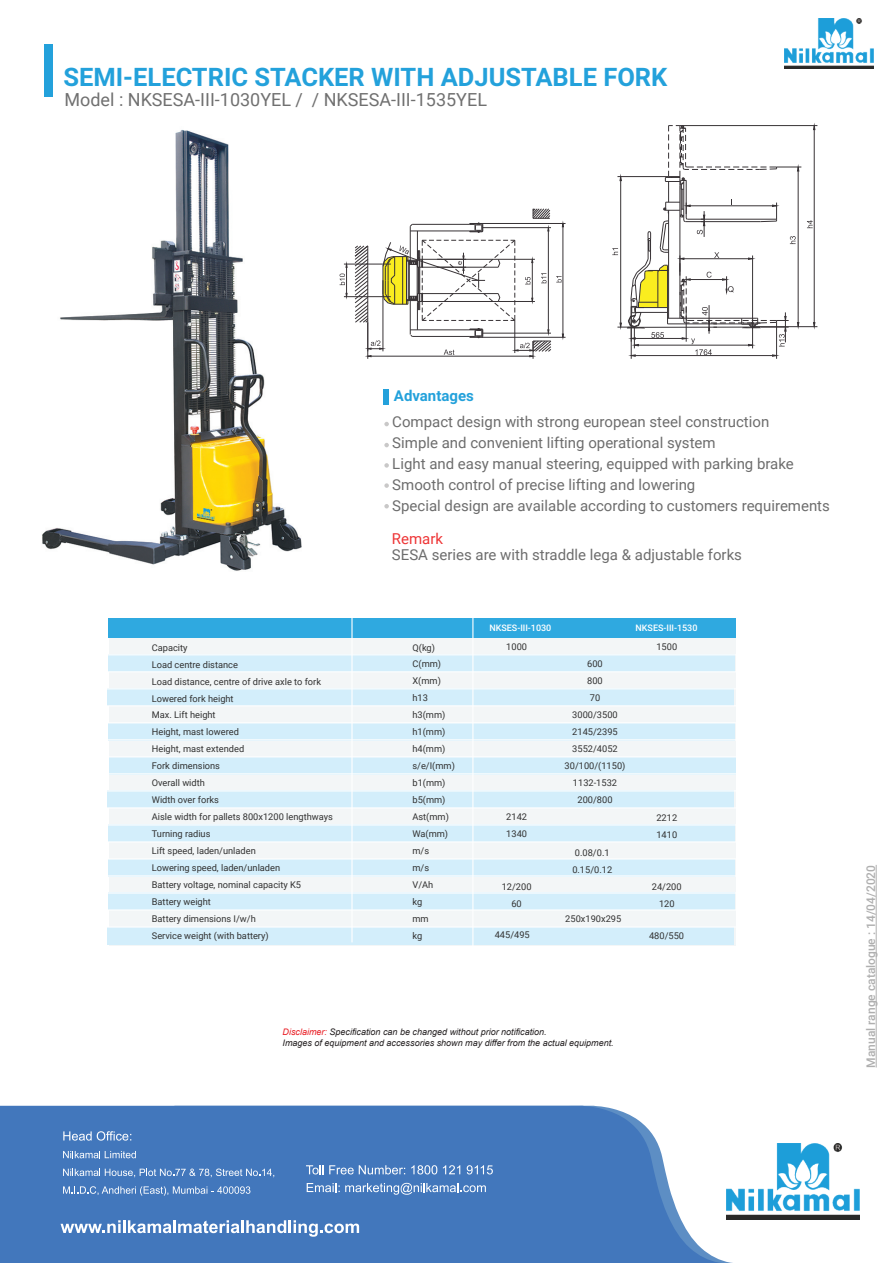
<style>
.page{position:relative;width:893px;height:1263px;background:#fff}
.page>*{position:absolute;margin:0;border:0;box-sizing:border-box;transform-origin:0 0}
.t1{font:700 25.5px "Roboto";color:#23a1db}
.t2{font:18px "Roboto";color:#707070}
.t3{font:15px/21px "Roboto";color:#6d6d6d}
.t4{font:700 15px "Roboto";color:#23a1db}
.t5{font:15px "Roboto";color:#ee3536}
.t6{font:500 12px "Roboto";color:#afafaf}
.t7{font:9.3px/17px "Roboto";color:#313131}
.t8{font:italic 9px/10.8px "Arial";color:#231f20}
.t9{font:500 9px "Roboto";color:#fff}
.s1{color:#e91d24}
</style>
<div class="page">
<svg style="left:0;top:1106px;width:726px;height:157px;background:#5383c2"></svg>
<svg style="left:63px;top:1131px;width:68px;height:9px"></svg>
<svg style="left:63px;top:1151px;width:73px;height:7px"></svg>
<svg style="left:63px;top:1168px;width:211px;height:9px;background:#6d96cb"></svg>
<svg style="left:63px;top:1186px;width:187px;height:10px;background:#6a94ca"></svg>
<svg style="left:306px;top:1165px;width:99px;height:9px"></svg>
<svg style="left:411px;top:1165px;width:26px;height:9px"></svg>
<svg style="left:443px;top:1165px;width:17px;height:9px"></svg>
<svg style="left:467px;top:1165px;width:26px;height:9px"></svg>
<svg style="left:307px;top:1183px;width:179px;height:12px;background:#7199cc"></svg>
<svg style="left:61px;top:1220px;width:298px;height:17px"></svg>
<img style="left:726px;top:1144px;width:133px;height:75px">
<hr style="left:876px;top:865px;width:1px;height:202px;background:#afafaf">
<svg style="left:384px;top:422px;width:5px;height:4px"></svg>
<svg style="left:384px;top:443px;width:5px;height:4px"></svg>
<svg style="left:384px;top:463px;width:5px;height:5px"></svg>
<svg style="left:384px;top:483px;width:5px;height:5px"></svg>
<svg style="left:384px;top:504px;width:5px;height:4px"></svg>
<div style="left:109px;top:637px;width:626px;height:309px;background:#f3f6f7"></div>
<div style="left:108px;top:655px;width:626px;height:17px;background:#d3eefb"></div>
<div style="left:108px;top:689px;width:626px;height:17px;background:#d3eefb"></div>
<div style="left:109px;top:723px;width:626px;height:17px;background:#d3eefb"></div>
<div style="left:110px;top:757px;width:626px;height:17px;background:#d3eefb"></div>
<div style="left:108px;top:790px;width:626px;height:17px;background:#d3eefb"></div>
<div style="left:109px;top:824px;width:626px;height:18px;background:#d3eefb"></div>
<div style="left:109px;top:860px;width:626px;height:17px;background:#d3eefb"></div>
<div style="left:108px;top:893px;width:626px;height:17px;background:#d3eefb"></div>
<div style="left:108px;top:927px;width:626px;height:18px;background:#d3eefb"></div>
<div style="left:44px;top:45px;width:8px;height:52px;background:#23a1db"></div>
<img style="left:785px;top:19px;width:88px;height:50px">
<div style="left:108px;top:618px;width:627px;height:20px;background:#2fa9e0"></div>
<hr style="left:351px;top:601px;width:2px;height:341px;background:#fff">
<hr style="left:472px;top:605px;width:1px;height:341px;background:#fff">
<hr style="left:100px;top:671px;width:656px;height:1px;background:#fff">
<hr style="left:100px;top:654px;width:656px;height:1px;background:#fff">
<hr style="left:100px;top:688px;width:656px;height:1px;background:#fff">
<hr style="left:100px;top:705px;width:656px;height:1px;background:#fff">
<hr style="left:100px;top:722px;width:656px;height:1px;background:#fff">
<hr style="left:100px;top:739px;width:656px;height:1px;background:#fff">
<hr style="left:100px;top:756px;width:656px;height:1px;background:#fff">
<hr style="left:100px;top:773px;width:656px;height:1px;background:#fff">
<hr style="left:100px;top:790px;width:656px;height:1px;background:#fff">
<hr style="left:100px;top:807px;width:656px;height:1px;background:#fff">
<hr style="left:100px;top:824px;width:656px;height:1px;background:#fff">
<hr style="left:100px;top:841px;width:656px;height:1px;background:#fff">
<hr style="left:100px;top:858px;width:656px;height:1px;background:#fff">
<hr style="left:100px;top:875px;width:656px;height:1px;background:#fff">
<hr style="left:100px;top:892px;width:656px;height:1px;background:#fff">
<hr style="left:100px;top:909px;width:656px;height:1px;background:#fff">
<hr style="left:100px;top:926px;width:656px;height:1px;background:#fff">
<div style="left:384px;top:389px;width:5px;height:16px;background:#23a1db"></div>
<hr style="left:482px;top:337px;width:83px;height:1px;background:#383336">
<hr style="left:482px;top:223px;width:83px;height:1px;background:#383336">
<hr style="left:344px;top:264px;width:47px;height:1px;background:#383336">
<hr style="left:344px;top:296px;width:47px;height:1px;background:#383336">
<svg style="left:340px;top:262px;width:7px;height:36px"></svg>
<svg style="left:355px;top:208px;width:209px;height:151px"></svg>
<hr style="left:753px;top:326px;width:64px;height:1px;background:#383336">
<hr style="left:680px;top:125px;width:137px;height:1px;background:#383336">
<hr style="left:814px;top:130px;width:1px;height:193px;background:#383336">
<hr style="left:776px;top:322px;width:1px;height:37px;background:#383336">
<hr style="left:631px;top:307px;width:1px;height:52px;background:#383336">
<svg style="left:807px;top:220px;width:6px;height:8px"></svg>
<svg style="left:612px;top:125px;width:189px;height:232px"></svg>
<img style="left:42px;top:129px;width:260px;height:442px">
<h1 class="t1" style="left:63px;top:59px;width:605px">SEMI-ELECTRIC STACKER WITH ADJUSTABLE FORK</h1>
<h2 class="t2" style="left:65px;top:87px;width:424px">Model : NKSESA-III-1030YEL / / NKSESA-III-1535YEL</h2>
<h3 class="t4" style="left:394px;top:385px;width:81px">Advantages</h3>
<p class="t3" style="left:392px;top:410px;width:439px">Compact design with strong european steel construction<br>Simple and convenient lifting operational system<br>Light and easy manual steering, equipped with parking brake Smooth control of precise lifting and lowering<br>Special design are available according to customers requirements</p>
<h3 class="t5" style="left:392px;top:528px;width:53px">Remark</h3>
<h3 class="t3" style="left:392px;top:544px;width:352px">SESA series are with straddle lega &amp; adjustable forks</h3>
<p class="t7" style="left:152px;top:638px;width:183px">Capacity<br>Load centre distance<br>Load distance, centre of drive axle to fork<br>Lowered fork height<br>Max. Lift height<br>Height, mast lowered<br>Height, mast extended<br>Fork dimensions<br>Overall width<br>Width over forks<br>Aisle width for pallets 800x1200 lengthways<br>Turning radius<br>Lift speed, laden/unladen<br>Lowering speed, laden/unladen<br>Battery voltage, nominal capacity K5<br>Battery weight<br>Battery dimensions I/w/h<br>Service weight (with battery)</p>
<p class="t7" style="left:412px;top:638px;width:44px">Q(kg)<br>C(mm)<br>X(mm) h13 h3(mm) h1(mm) h4(mm) s/e/I(mm) b1(mm) b5(mm)<br>Ast(mm)<br>Wa(mm) m/s<br>m/s<br>V/Ah<br>kg<br>mm<br>kg</p>
<p class="t9" style="left:489px;top:622px;width:63px">NKSES-III-1030</p>
<p class="t9" style="left:635px;top:622px;width:63px">NKSES-III-1530</p>
<p class="t7" style="left:506px;top:637px;width:22px">1000</p>
<p class="t7" style="left:656px;top:637px;width:22px">1500</p>
<p class="t7" style="left:565px;top:655px;width:62px;text-align:center">600<br>800<br>70<br>3000/3500<br>2145/2395<br>3552/4052<br>30/100/(1150)<br>1132-1532<br>200/800</p>
<p class="t7" style="left:506px;top:807px;width:22px">2142<br>1340</p>
<p class="t7" style="left:656px;top:809px;width:22px">2212<br>1410</p>
<p class="t7" style="left:572px;top:844px;width:41px">0.08/0.1<br>0.15/0.12</p>
<p class="t7" style="left:502px;top:877px;width:31px;text-align:center">12/200<br>60</p>
<p class="t7" style="left:652px;top:878px;width:31px;text-align:center">24/200<br>120</p>
<p class="t7" style="left:565px;top:910px;width:58px">250x190x295</p>
<p class="t7" style="left:495px;top:926px;width:37px">445/495</p>
<p class="t7" style="left:649px;top:927px;width:37px">480/550</p>
<p class="t8" style="left:283px;top:1027px;width:333px"><span class="s1">Disclaimer:</span> Specification can be changed without prior notification.<br>Images of equipment and accessories shown may differ from the actual equipment.</p>
<p class="t6" style="left:863px;top:1067px;width:204px;rotate:-90deg">Manual range catalogue : 14/04/2020</p>
</div>
